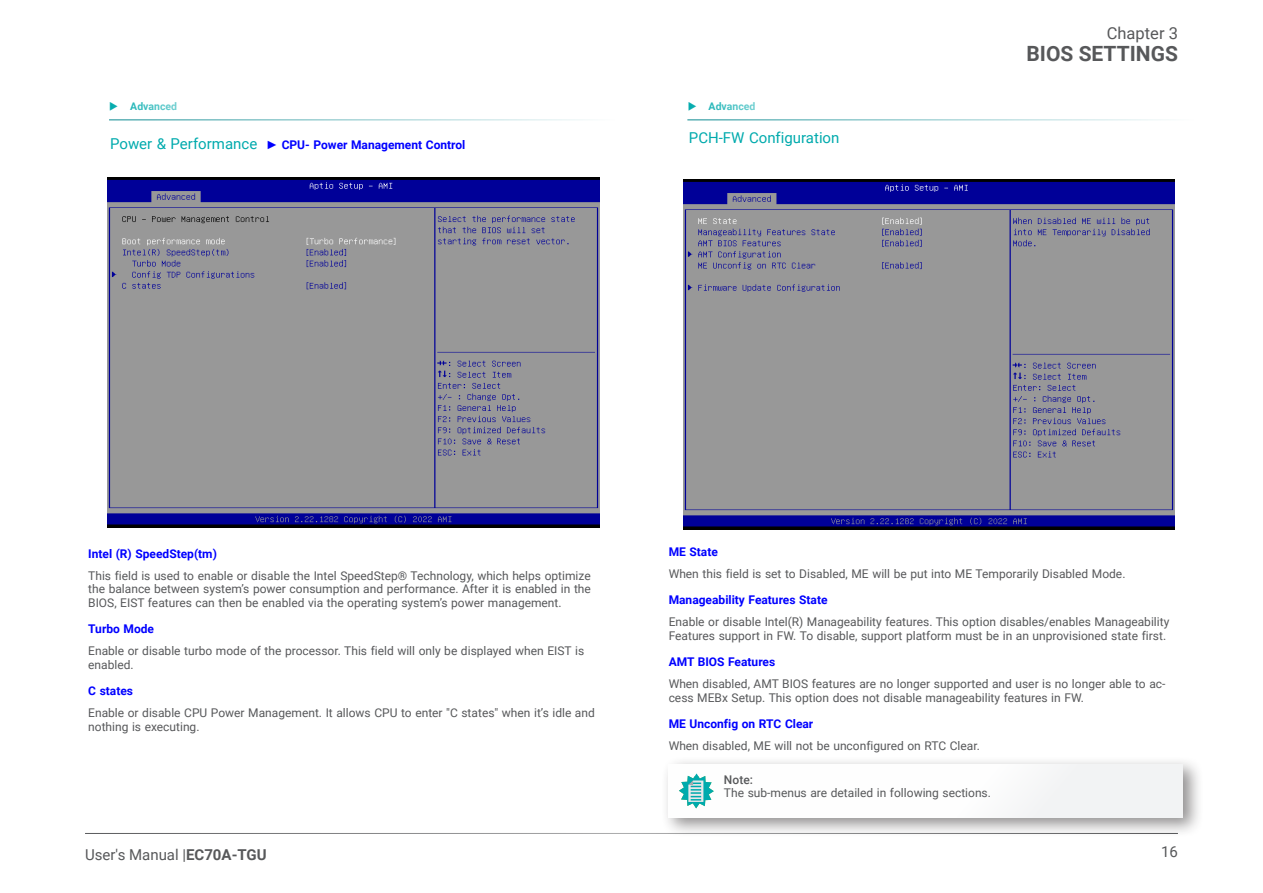
<style>
.page{position:relative;width:1263px;height:893px;background:#fff}
.page>*{position:absolute;margin:0;border:0;box-sizing:border-box;transform-origin:0 0}
.t1{font:700 21px "Roboto";color:#57585a}
.t2{font:16.5px "Roboto";color:#57585a}
.t3{font:15px "Roboto";color:#57585a}
.Heading_3{font:15px "Roboto";color:#00aaad}
.Body_Text{font:12px/13.5px "Roboto";color:#57585a}
.BIOS_Item{font:700 12px "Roboto";color:#00f}
.Heading_3-2{font:700 12px "Roboto";color:#00f}
.note{font:12px "Roboto";color:#57585a}
.note-2{font:500 12px "Roboto";color:#57585a}
.t4{font:700 10.5px "Roboto";color:#00aaad}
.s1{font-weight:400;font-size:15px;color:#00aaad}
.s2{font-family:"Tahoma"}
.s3{font-weight:700}
</style>
<div class="page">
<hr style="left:85px;top:833px;width:1093px;height:1px;background:#57585a">
<hr style="left:687px;top:119px;width:515px;height:2px;background:#2e9aa0">
<hr style="left:109px;top:119px;width:515px;height:2px;background:#2e9aa0">
<img style="left:108px;top:177px;width:491px;height:350px">
<img style="left:683px;top:179px;width:491px;height:350px">
<div style="left:660px;top:756px;width:544px;height:82px;background:#231f20;opacity:.5"></div>
<div style="left:669px;top:764px;width:514px;height:54px;background:#fefefe"></div>
<svg style="left:679px;top:773px;width:35px;height:35px"></svg>
<p class="t4" style="left:130px;top:99px;width:48px">Advanced</p>
<p class="Heading_3-2" style="left:110px;top:137px;width:357px"><span class="s1">Power &amp; Performance</span> <span class="s2">►</span> CPU- Power Management Control</p>
<p class="t4" style="left:709px;top:99px;width:48px">Advanced</p>
<p class="Heading_3" style="left:689px;top:127px;width:152px">PCH-FW Configuration</p>
<h2 class="t2" style="left:1107px;top:21px;width:73px">Chapter 3</h2>
<h1 class="t1" style="left:1026px;top:39px;width:153px">BIOS SETTINGS</h1>
<p class="BIOS_Item" style="left:88px;top:545px;width:130px">Intel (R) SpeedStep(tm)</p>
<p class="Body_Text" style="left:88px;top:568px;width:504px;text-align:justify">This field is used to enable or disable the Intel SpeedStep® Technology, which helps optimize the balance between system’s power consumption and performance. After it is enabled in the BIOS, EIST features can then be enabled via the operating system’s power management.</p>
<p class="BIOS_Item" style="left:88px;top:621px;width:67px">Turbo Mode</p>
<p class="Body_Text" style="left:88px;top:644px;width:497px">Enable or disable turbo mode of the processor. This field will only be displayed when EIST is enabled.</p>
<p class="BIOS_Item" style="left:88px;top:683px;width:46px">C states</p>
<p class="Body_Text" style="left:88px;top:706px;width:508px">Enable or disable CPU Power Management. It allows CPU to enter "C states" when it’s idle and nothing is executing.</p>
<p class="t3" style="left:85px;top:844px;width:183px">User's Manual |<span class="s3">EC70A-TGU</span></p>
<p class="BIOS_Item" style="left:669px;top:543px;width:51px">ME State</p>
<p class="Body_Text" style="left:669px;top:566px;width:458px">When this field is set to Disabled, ME will be put into ME Temporarily Disabled Mode.</p>
<p class="BIOS_Item" style="left:669px;top:592px;width:160px">Manageability Features State</p>
<p class="Body_Text" style="left:669px;top:615px;width:502px">Enable or disable Intel(R) Manageability features. This option disables/enables Manageability<br>Features support in FW. To disable, support platform must be in an unprovisioned state first.</p>
<p class="BIOS_Item" style="left:669px;top:654px;width:108px">AMT BIOS Features</p>
<p class="Body_Text" style="left:669px;top:677px;width:498px">When disabled, AMT BIOS features are no longer supported and user is no longer able to ac&shy;cess MEBx Setup. This option does not disable manageability features in FW.</p>
<p class="BIOS_Item" style="left:669px;top:716px;width:146px">ME Unconfig on RTC Clear</p>
<p class="Body_Text" style="left:669px;top:739px;width:313px">When disabled, ME will not be unconfigured on RTC Clear.</p>
<p class="note-2" style="left:724px;top:771px;width:30px">Note:</p>
<p class="note" style="left:724px;top:785px;width:268px">The sub-menus are detailed in following sections.</p>
<p class="t3" style="left:1161px;top:841px;width:18px">16</p>
</div>
